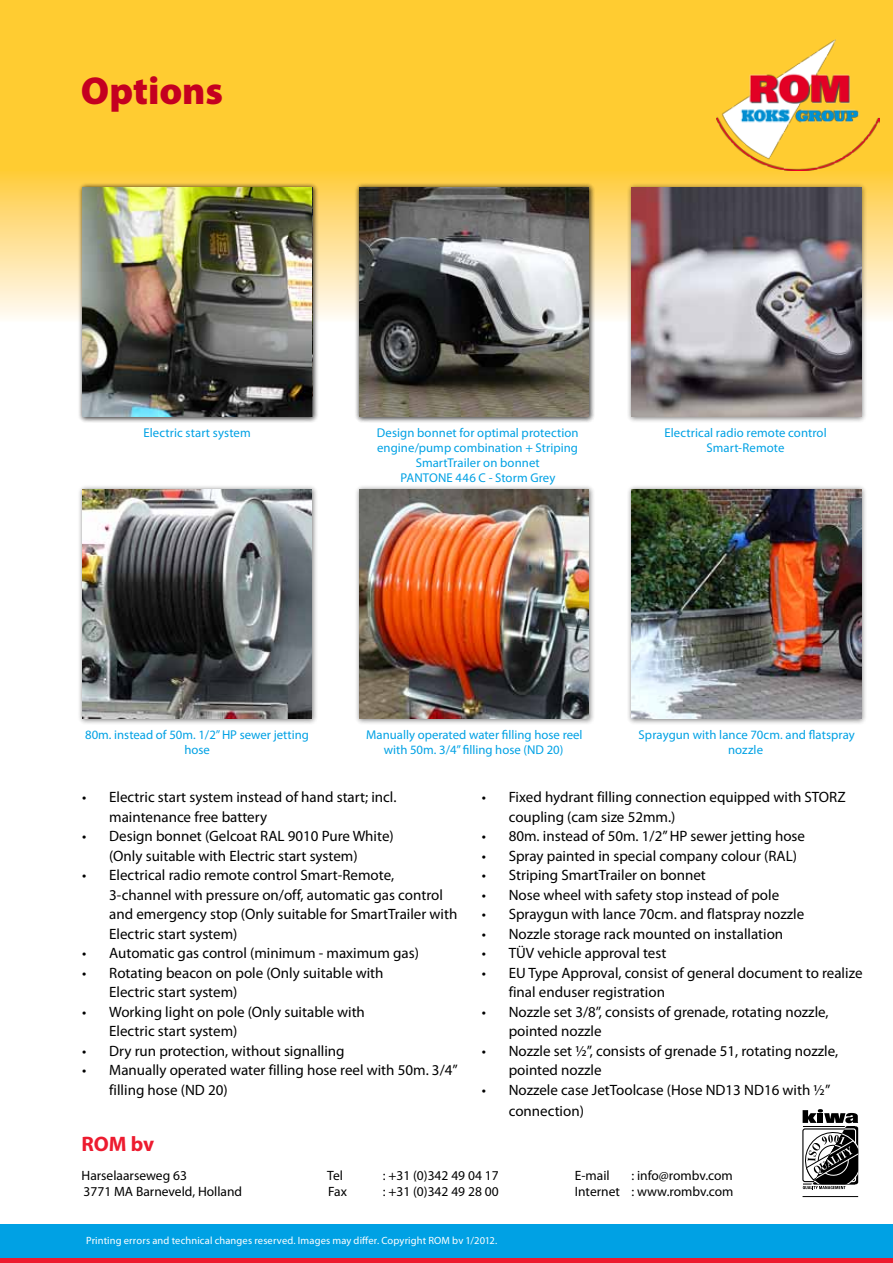
<style>
.page{position:relative;width:893px;height:1263px;background:#fff}
.page>*{position:absolute;margin:0;border:0;box-sizing:border-box;transform-origin:0 0}
.t1{font:900 39px "Myriad Pro";letter-spacing:-.005em;color:#c40020}
.t2{font:700 21px "Myriad Pro";color:#ed1b2f}
.t3{font:15px/19.5px "Myriad Pro";color:#000}
.t4{font:13.5px/16.5px "Myriad Pro";color:#000}
.t5{font:12.75px/15px "Myriad Pro";letter-spacing:.005em;color:#00a1e4;text-align:center}
.t6{font:700 12px "Myriad Pro";color:#fff}
.t7{font:10.5px "Myriad Pro";letter-spacing:.01em;color:#fff}
</style>
<div class="page">
<div style="left:0;top:1225px;width:893px;height:38px;background:#00a1e4"></div>
<hr style="left:0;top:1259px;width:893px;height:4px;background:#ed1b2f">
<hr style="left:802px;top:1196px;width:56px;height:1px;background:#000">
<svg style="left:803px;top:1109px;width:55px;height:80px"></svg>
<div style="left:0;top:170px;width:893px;height:153px;background:linear-gradient(to bottom,#ffcb3c,#fffbfa)"></div>
<div style="left:0;top:0;width:893px;height:170px;background:#ffcc31"></div>
<img style="left:716px;top:39px;width:164px;height:131px">
<div style="left:627px;top:182px;width:240px;height:241px;background:#000;opacity:.5"></div>
<img style="left:631px;top:187px;width:230px;height:230px">
<div style="left:627px;top:484px;width:240px;height:241px;background:#000;opacity:.5"></div>
<img style="left:632px;top:489px;width:229px;height:230px">
<div style="left:354px;top:484px;width:241px;height:241px;background:#000;opacity:.5"></div>
<img style="left:359px;top:489px;width:230px;height:230px">
<div style="left:77px;top:484px;width:241px;height:241px;background:#000;opacity:.5"></div>
<img style="left:82px;top:489px;width:230px;height:230px">
<div style="left:354px;top:182px;width:241px;height:241px;background:#000;opacity:.5"></div>
<svg style="left:359px;top:187px;width:230px;height:230px"></svg>
<div style="left:77px;top:182px;width:241px;height:241px;background:#000;opacity:.5"></div>
<img style="left:82px;top:187px;width:230px;height:230px">
<h1 class="t1" style="left:81px;top:65px;width:144px">Options</h1>
<p class="t5" style="left:143px;top:425px;width:109px">Electric start system</p>
<p class="t5" style="left:377px;top:425px;width:203px">Design bonnet for optimal protection engine/pump combination + Striping<br>SmartTrailer on bonnet<br>PANTONE 446 C - Storm Grey</p>
<p class="t5" style="left:664px;top:425px;width:164px">Electrical radio remote control<br>Smart-Remote</p>
<p class="t5" style="left:85px;top:727px;width:225px">80m. instead of 50m. 1/2” HP sewer jetting hose</p>
<p class="t5" style="left:366px;top:727px;width:218px">Manually operated water filling hose reel with 50m. 3/4” filling hose (ND 20)</p>
<p class="t5" style="left:639px;top:727px;width:218px">Spraygun with lance 70cm. and flatspray nozzle</p>
<p class="t3" style="left:109px;top:787px;width:289px;text-indent:-27px">• Electric start system instead of hand start; incl. maintenance free battery</p>
<p class="t3" style="left:109px;top:826px;width:286px;text-indent:-27px">• Design bonnet (Gelcoat RAL 9010 Pure White) (Only suitable with Electric start system)</p>
<p class="t3" style="left:109px;top:865px;width:350px;text-indent:-27px">• Electrical radio remote control Smart-Remote, 3-channel with pressure on/off, automatic gas control and emergency stop (Only suitable for SmartTrailer with Electric start system)</p>
<p class="t3" style="left:82px;top:943px;width:338px">• Automatic gas control (minimum - maximum gas)</p>
<p class="t3" style="left:109px;top:963px;width:276px;text-indent:-27px">• Rotating beacon on pole (Only suitable with<br>Electric start system)</p>
<p class="t3" style="left:109px;top:1002px;width:257px;text-indent:-27px">• Working light on pole (Only suitable with<br>Electric start system)</p>
<p class="t3" style="left:82px;top:1041px;width:264px">• Dry run protection, without signalling</p>
<p class="t3" style="left:109px;top:1060px;width:350px;text-indent:-27px">• Manually operated water filling hose reel with 50m. 3/4” filling hose (ND 20)</p>
<h2 class="t2" style="left:81px;top:1130px;width:74px">ROM bv</h2>
<p class="t3" style="left:509px;top:787px;width:338px;text-indent:-27px">• Fixed hydrant filling connection equipped with STORZ coupling (cam size 52mm.)</p>
<p class="t3" style="left:482px;top:826px;width:325px">• 80m. instead of 50m. 1/2” HP sewer jetting hose</p>
<p class="t3" style="left:482px;top:846px;width:317px">• Spray painted in special company colour (RAL)</p>
<p class="t3" style="left:482px;top:865px;width:226px">• Striping SmartTrailer on bonnet</p>
<p class="t3" style="left:482px;top:885px;width:299px">• Nose wheel with safety stop instead of pole</p>
<p class="t3" style="left:482px;top:904px;width:324px">• Spraygun with lance 70cm. and flatspray nozzle</p>
<p class="t3" style="left:482px;top:924px;width:303px">• Nozzle storage rack mounted on installation</p>
<p class="t3" style="left:482px;top:943px;width:186px">• TÜV vehicle approval test</p>
<p class="t3" style="left:509px;top:963px;width:355px;text-indent:-27px">• EU Type Approval, consist of general document to realize final enduser registration</p>
<p class="t3" style="left:509px;top:1002px;width:321px;text-indent:-27px">• Nozzle set 3/8’’, consists of grenade, rotating nozzle, pointed nozzle</p>
<p class="t3" style="left:509px;top:1041px;width:331px;text-indent:-27px">• Nozzle set ½”, consists of grenade 51, rotating nozzle, pointed nozzle</p>
<p class="t3" style="left:509px;top:1079px;width:323px;line-height:21px;text-indent:-27px">• Nozzele case JetToolcase (Hose ND13 ND16 with ½” connection)</p>
<p class="t4" style="left:82px;top:1166px;width:162px">Harselaarseweg 63<br>3771 MA Barneveld, Holland</p>
<p class="t4" style="left:327px;top:1166px;width:17px">Tel</p>
<p class="t4" style="left:383px;top:1166px;width:117px">: +31 (0)342 49 04 17</p>
<p class="t4" style="left:328px;top:1183px;width:20px">Fax</p>
<p class="t4" style="left:383px;top:1183px;width:117px">: +31 (0)342 49 28 00</p>
<p class="t6" style="left:85px;top:1230px;width:8px">4</p>
<p class="t7" style="left:86px;top:1234px;width:413px">Printing errors and technical changes reserved. Images may differ. Copyright ROM bv 1/2012.</p>
<p class="t4" style="left:575px;top:1166px;width:160px;text-align:right">: info@rombv.com<br>Internet : www.rombv.com</p>
<p class="t4" style="left:575px;top:1166px;width:36px">E-mail</p>
</div>
